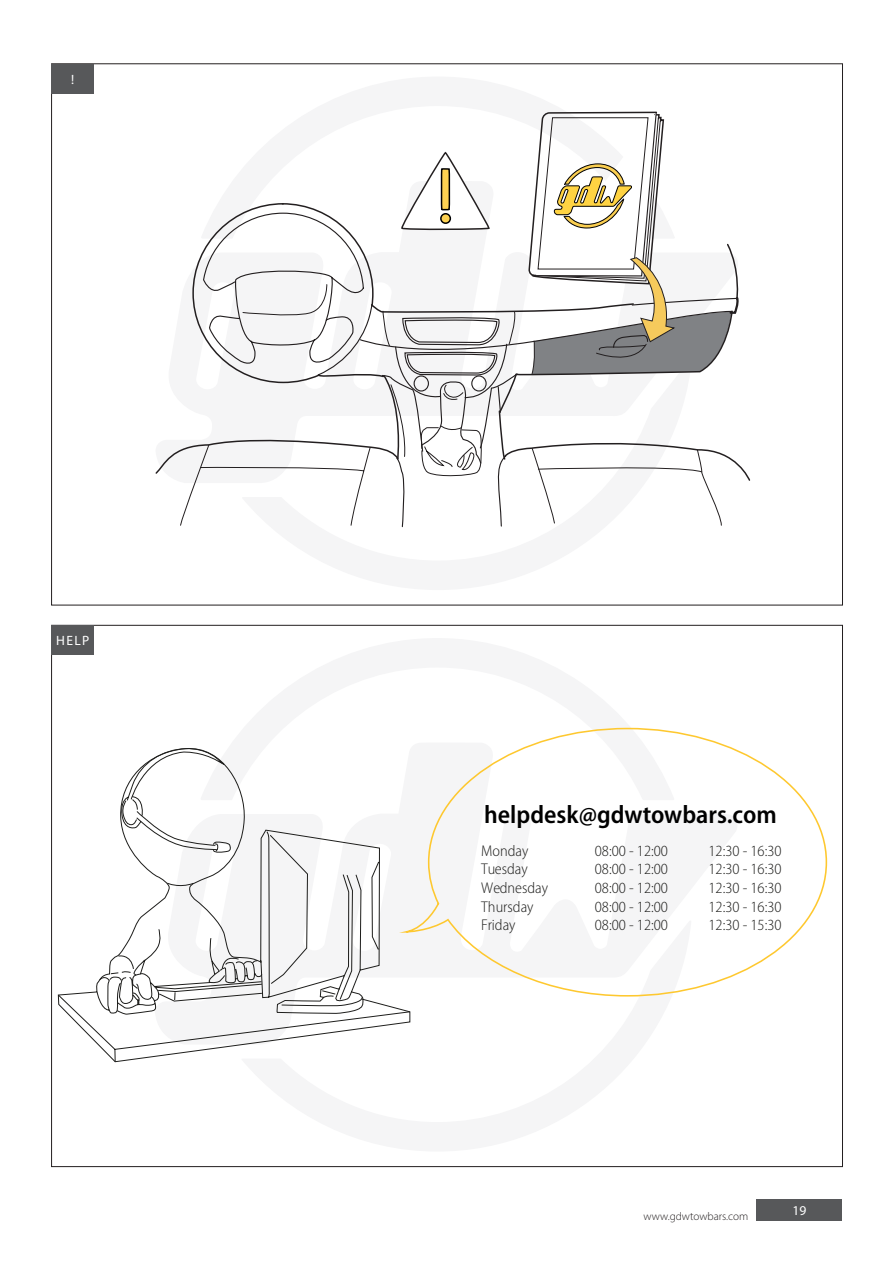
<style>
.page{position:relative;width:893px;height:1263px;background:#fff}
.page>*{position:absolute;margin:0;border:0;box-sizing:border-box;transform-origin:0 0}
.t1{font:600 semi-condensed 25.5px "Myriad Pro";color:#000}
.t2{font:300 semi-condensed 15.6px "Myriad Pro";color:#1d1d1b}
.Tussentitel_Links{font:13.5px "Myriad Pro";color:#fff}
.t3{font:13.5px "Myriad Pro";color:#fff}
.t4{font:300 11.25px "Myriad Pro";color:#231f20}
</style>
<div class="page">
<div style="left:757px;top:1199px;width:85px;height:21px;background:#57585a"></div>
<svg style="left:155px;top:111px;width:596px;height:417px"></svg>
<div style="left:52px;top:625px;width:42px;height:30px;background:#57585a"></div>
<div style="left:52px;top:64px;width:42px;height:30px;background:#57585a"></div>
<svg style="left:121px;top:748px;width:122px;height:52px"></svg>
<svg style="left:58px;top:800px;width:352px;height:262px"></svg>
<svg style="left:405px;top:727px;width:422px;height:270px"></svg>
<p class="Tussentitel_Links" style="left:71px;top:71px;width:5px">!</p>
<p class="Tussentitel_Links" style="left:56px;top:632px;width:35px">HELP</p>
<p class="t1" style="left:484px;top:801px;width:294px">helpdesk@gdwtowbars.com</p>
<p class="t2" style="left:481px;top:842px;width:49px">Monday</p>
<p class="t2" style="left:595px;top:842px;width:75px">08:00 - 12:00</p>
<p class="t2" style="left:708px;top:842px;width:75px">12:30 - 16:30</p>
<p class="t2" style="left:481px;top:860px;width:48px">Tuesday</p>
<p class="t2" style="left:595px;top:860px;width:75px">08:00 - 12:00</p>
<p class="t2" style="left:708px;top:860px;width:75px">12:30 - 16:30</p>
<p class="t2" style="left:481px;top:879px;width:68px">Wednesday</p>
<p class="t2" style="left:595px;top:879px;width:75px">08:00 - 12:00</p>
<p class="t2" style="left:708px;top:879px;width:75px">12:30 - 16:30</p>
<p class="t2" style="left:481px;top:898px;width:54px">Thursday</p>
<p class="t2" style="left:595px;top:898px;width:75px">08:00 - 12:00</p>
<p class="t2" style="left:708px;top:898px;width:75px">12:30 - 16:30</p>
<p class="t2" style="left:481px;top:917px;width:36px">Friday</p>
<p class="t2" style="left:595px;top:917px;width:75px">08:00 - 12:00</p>
<p class="t2" style="left:708px;top:917px;width:75px">12:30 - 15:30</p>
<p class="t4" style="left:644px;top:1210px;width:106px">www.gdwtowbars.com</p>
<p class="t3" style="left:792px;top:1202px;width:15px">19</p>
</div>
